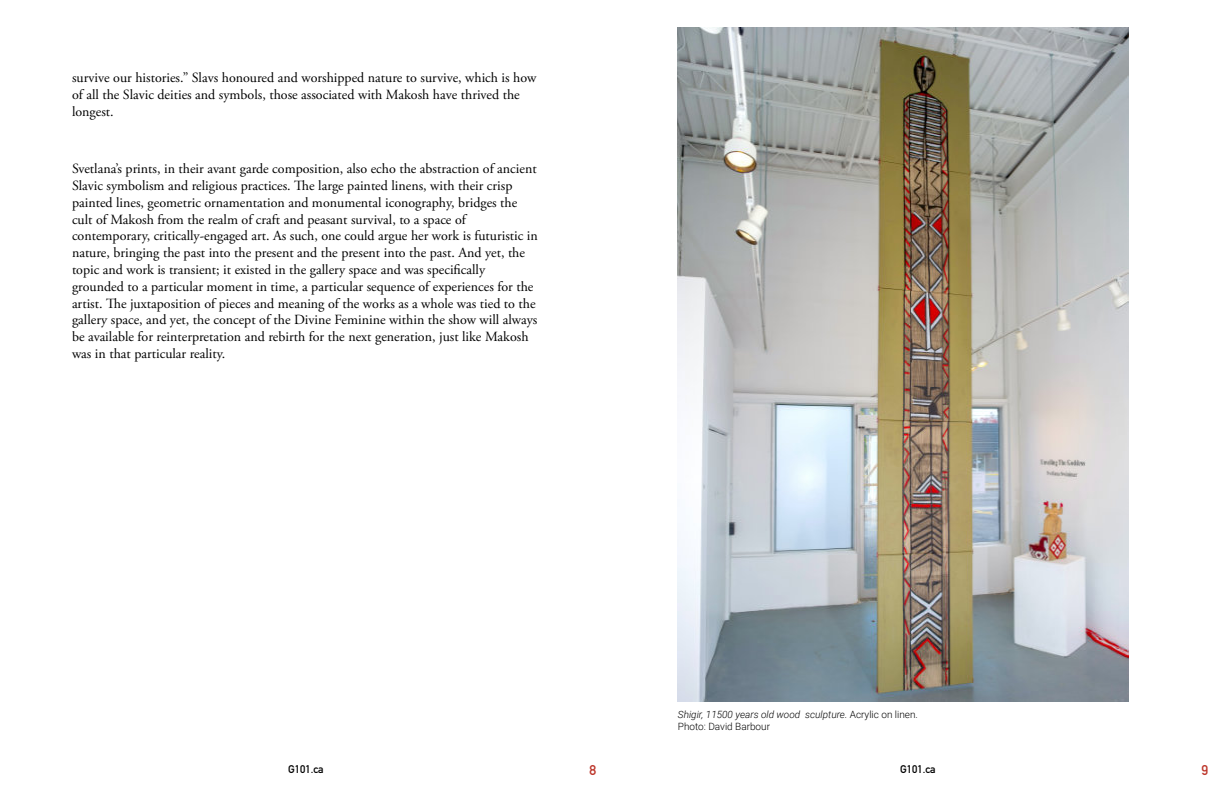
<style>
.page{position:relative;width:1224px;height:792px;background:#fff}
.page>*{position:absolute;margin:0;border:0;box-sizing:border-box;transform-origin:0 0}
.t1{font:14px/16.8px "Adobe Garamond Pro";color:#000}
.t2{font:14px "DIN Mittelschrift Alternate";color:#bd372c}
.t3{font:11px "DIN Mittelschrift Alternate";color:#000}
.t4{font:italic 300 10px/12px "Roboto";color:#000}
.s1{font-style:normal}
</style>
<div class="page">
<img style="left:678px;top:27px;width:450px;height:675px">
<p class="t1" style="left:72px;top:70px;width:466px">survive our histories.” Slavs honoured and worshipped nature to survive, which is how of all the Slavic deities and symbols, those associated with Makosh have thrived the longest.</p>
<p class="t1" style="left:72px;top:162px;width:467px">Svetlana’s prints, in their avant garde composition, also echo the abstraction of ancient Slavic symbolism and religious practices. The large painted linens, with their crisp painted lines, geometric ornamentation and monumental iconography, bridges the cult of Makosh from the realm of craft and peasant survival, to a space of contemporary, critically-engaged art. As such, one could argue her work is futuristic in nature, bringing the past into the present and the present into the past. And yet, the topic and work is transient; it existed in the gallery space and was specifically grounded to a particular moment in time, a particular sequence of experiences for the artist. The juxtaposition of pieces and meaning of the works as a whole was tied to the gallery space, and yet, the concept of the Divine Feminine within the show will always be available for reinterpretation and rebirth for the next generation, just like Makosh was in that particular reality.</p>
<p class="t4" style="left:678px;top:710px;width:242px">Shigir, 11500 years old wood sculpture. <span class="s1">Acrylic on linen.<br>Photo: David Barbour</span></p>
<p class="t3" style="left:288px;top:765px;width:37px">G101.ca</p>
<p class="t2" style="left:589px;top:765px;width:8px">8</p>
<p class="t3" style="left:900px;top:765px;width:37px">G101.ca</p>
<p class="t2" style="left:1201px;top:765px;width:8px">9</p>
</div>
